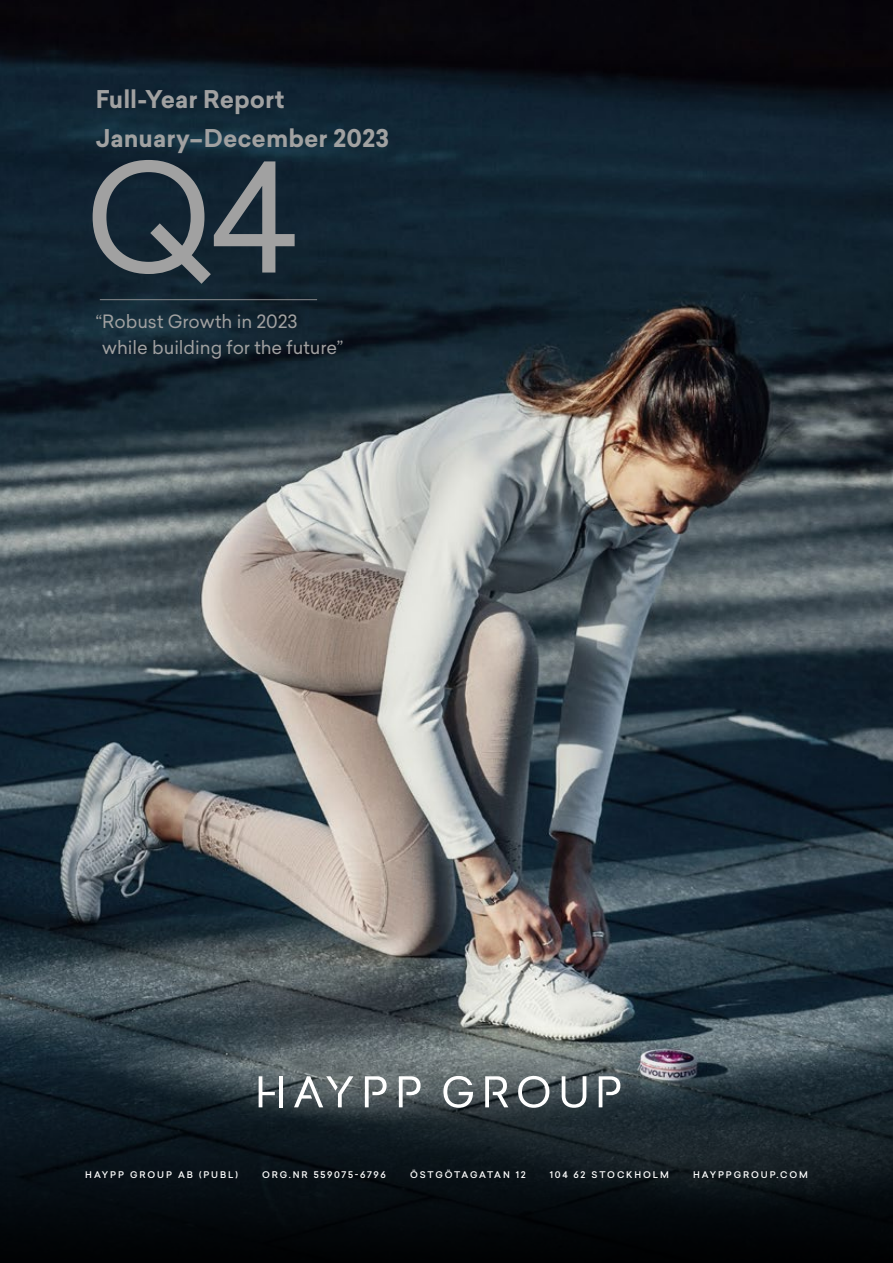
<style>
.page{position:relative;width:893px;height:1263px;background:#fff}
.page>*{position:absolute;margin:0;border:0;box-sizing:border-box;transform-origin:0 0}
.t1{font:148.5px "Sailec";color:#a1a1a1}
.t2{font:700 24px/39px "Sailec";color:#a1a1a1}
.t3{font:18px/25.5px "Sailec";letter-spacing:-.005em;color:#a1a1a1}
.t4{font:500 9px "Sailec";letter-spacing:.205em;color:#fff}
.t5{font:500 9px "Sailec";letter-spacing:.185em;color:#fff}
</style>
<div class="page">
<img style="left:0;top:0;width:893px;height:1013px">
<hr style="left:100px;top:299px;width:217px;height:1px;background:#898a8d">
<svg style="left:0;top:1013px;width:893px;height:250px;background:#20292e"></svg>
<hr style="left:279px;top:1076px;width:3px;height:31px;background:#fff">
<svg style="left:259px;top:1076px;width:16px;height:31px"></svg>
<svg style="left:365px;top:1076px;width:22px;height:31px"></svg>
<svg style="left:399px;top:1076px;width:22px;height:31px"></svg>
<svg style="left:599px;top:1076px;width:21px;height:31px"></svg>
<svg style="left:294px;top:1076px;width:59px;height:31px"></svg>
<svg style="left:518px;top:1076px;width:31px;height:32px"></svg>
<svg style="left:562px;top:1076px;width:24px;height:32px"></svg>
<svg style="left:443px;top:1076px;width:30px;height:32px"></svg>
<svg style="left:485px;top:1076px;width:23px;height:31px"></svg>
<h2 class="t2" style="left:96px;top:80px;width:295px">Full-Year Report<br>January–December 2023</h2>
<h1 class="t1" style="left:84px;top:115px;width:215px">Q4</h1>
<h3 class="t3" style="left:102px;top:309px;width:243px;text-indent:-7px">“Robust Growth in 2023 while building for the future”</h3>
<p class="t4" style="left:85px;top:1168px;width:154px">HAYPP GROUP AB (PUBL)</p>
<p class="t5" style="left:262px;top:1168px;width:125px">ORG.NR 559075-6796</p>
<p class="t5" style="left:410px;top:1168px;width:117px">ÖSTGÖTAGATAN 12</p>
<p class="t4" style="left:550px;top:1168px;width:121px">104 62 STOCKHOLM</p>
<p class="t4" style="left:693px;top:1168px;width:116px">HAYPPGROUP.COM</p>
</div>
